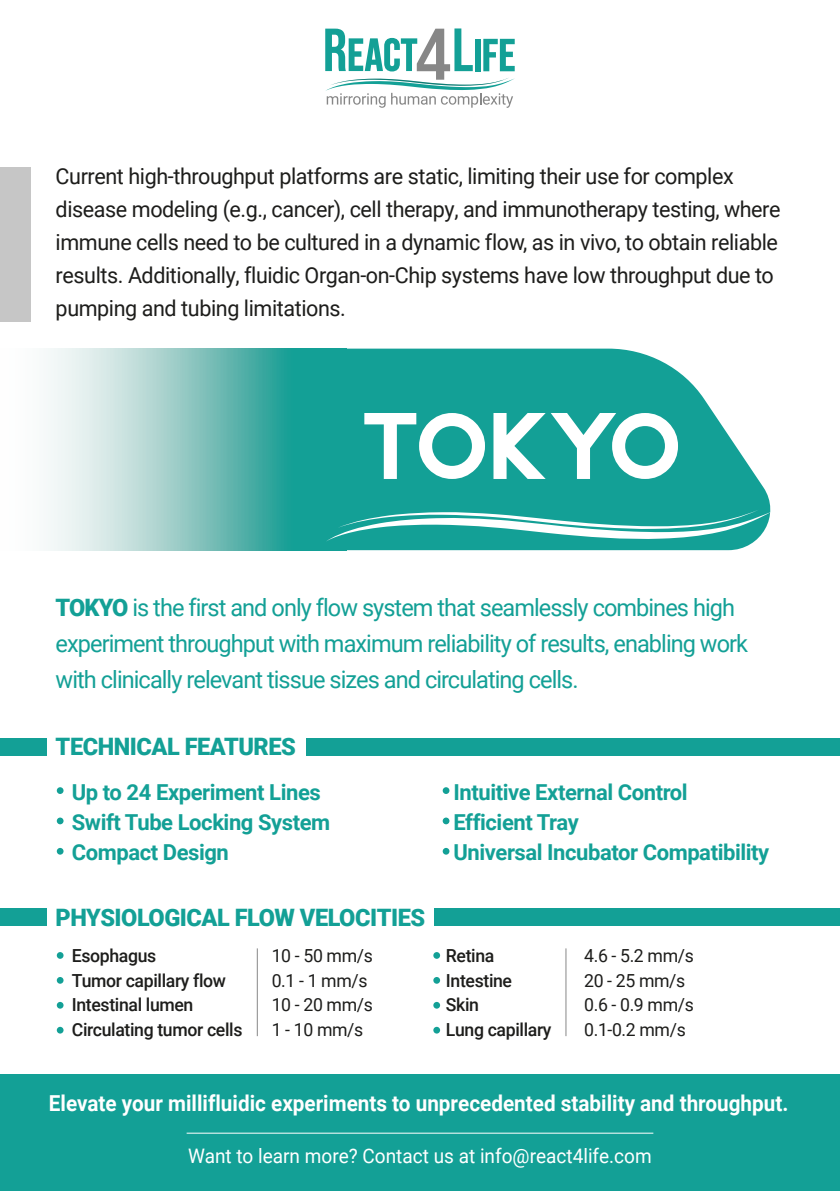
<style>
.page{position:relative;width:840px;height:1191px;background:#fff}
.page>*{position:absolute;margin:0;border:0;box-sizing:border-box;transform-origin:0 0}
.t1{font:24px/36px "Roboto";letter-spacing:-.04em;color:#13a096}
.t2{font:900 24px "Roboto";letter-spacing:-.02em;color:#13a096}
.t3{font:22px/32.8px "Roboto";letter-spacing:-.02em;color:#1d1d1b}
.t4{font:700 22px/30px "Roboto";letter-spacing:-.02em;color:#13a096}
.t5{font:700 22px "Roboto";color:#fff;scale:.94 1}
.t6{font:20px "Roboto";color:#fff;scale:.95 1}
.t7{font:500 18px/24.8px "Roboto";letter-spacing:-.02em;color:#1d1d1b}
.t8{font:18px/24.8px "Roboto";letter-spacing:-.02em;color:#1d1d1b}
.s1{font-weight:900}
</style>
<div class="page">
<div style="left:0;top:167px;width:30px;height:154px;background:#c6c6c6"></div>
<hr style="left:257px;top:948px;width:1px;height:88px;background:#878787">
<hr style="left:565px;top:948px;width:1px;height:88px;background:#878787">
<svg style="left:48px;top:348px;width:277px;height:202px;background:#88c8c2"></svg>
<svg style="left:325px;top:348px;width:446px;height:202px;background:#36aea5"></svg>
<svg style="left:325px;top:510px;width:446px;height:31px"></svg>
<svg style="left:364px;top:413px;width:120px;height:66px"></svg>
<svg style="left:493px;top:413px;width:184px;height:66px"></svg>
<div style="left:57px;top:787px;width:6px;height:7px;background:#13a096;border-radius:50%"></div>
<div style="left:57px;top:817px;width:6px;height:7px;background:#13a096;border-radius:50%"></div>
<svg style="left:57px;top:848px;width:6px;height:6px"></svg>
<svg style="left:57px;top:952px;width:6px;height:6px"></svg>
<div style="left:433px;top:1002px;width:7px;height:6px;background:#13a096;border-radius:50%"></div>
<div style="left:433px;top:977px;width:7px;height:6px;background:#13a096;border-radius:50%"></div>
<div style="left:433px;top:952px;width:7px;height:6px;background:#13a096;border-radius:50%"></div>
<div style="left:57px;top:1026px;width:6px;height:7px;background:#13a096;border-radius:50%"></div>
<div style="left:433px;top:1026px;width:7px;height:7px;background:#13a096;border-radius:50%"></div>
<svg style="left:57px;top:1002px;width:6px;height:6px"></svg>
<svg style="left:57px;top:977px;width:6px;height:6px"></svg>
<div style="left:442px;top:817px;width:7px;height:7px;background:#13a096;border-radius:50%"></div>
<div style="left:442px;top:848px;width:7px;height:6px;background:#13a096;border-radius:50%"></div>
<div style="left:442px;top:787px;width:7px;height:7px;background:#13a096;border-radius:50%"></div>
<div style="left:433px;top:908px;width:406px;height:17px;background:#13a096"></div>
<div style="left:306px;top:738px;width:533px;height:17px;background:#13a096"></div>
<div style="left:0;top:908px;width:47px;height:17px;background:#13a096"></div>
<div style="left:0;top:738px;width:47px;height:17px;background:#13a096"></div>
<svg style="left:325px;top:28px;width:189px;height:80px"></svg>
<div style="left:0;top:1074px;width:839px;height:117px;background:#13a096"></div>
<hr style="left:186px;top:1132px;width:467px;height:1px;background:#fff">
<p class="t3" style="left:56px;top:159px;width:726px">Current high-throughput platforms are static, limiting their use for complex disease modeling (e.g., cancer), cell therapy, and immunotherapy testing, where immune cells need to be cultured in a dynamic flow, as in vivo, to obtain reliable results. Additionally, fluidic Organ-on-Chip systems have low throughput due to pumping and tubing limitations.</p>
<p class="t1" style="left:56px;top:588px;width:693px"><span class="s1">TOKYO</span> is the first and only flow system that seamlessly combines high experiment throughput with maximum reliability of results, enabling work with clinically relevant tissue sizes and circulating cells.</p>
<p class="t2" style="left:56px;top:730px;width:241px">TECHNICAL FEATURES</p>
<p class="t4" style="left:72px;top:776px;width:260px">Up to 24 Experiment Lines<br>Swift Tube Locking System<br>Compact Design</p>
<p class="t4" style="left:453px;top:776px;width:317px">Intuitive External Control<br>Efficient Tray<br>Universal Incubator Compatibility</p>
<p class="t2" style="left:56px;top:900px;width:371px">PHYSIOLOGICAL FLOW VELOCITIES</p>
<p class="t7" style="left:72px;top:942px;width:172px">Esophagus<br>Tumor capillary flow<br>Intestinal lumen<br>Circulating tumor cells</p>
<p class="t8" style="left:271px;top:942px;width:103px">10 - 50 mm/s<br>0.1 - 1 mm/s<br>10 - 20 mm/s<br>1 - 10 mm/s</p>
<p class="t7" style="left:445px;top:942px;width:107px">Retina<br>Intestine<br>Skin<br>Lung capillary</p>
<p class="t8" style="left:583px;top:942px;width:111px">4.6 - 5.2 mm/s<br>20 - 25 mm/s<br>0.6 - 0.9 mm/s<br>0.1-0.2 mm/s</p>
<p class="t5" style="left:49px;top:1087px;width:787px">Elevate your millifluidic experiments to unprecedented stability and throughput.</p>
<p class="t6" style="left:188px;top:1142px;width:489px">Want to learn more? Contact us at info@react4life.com</p>
</div>
